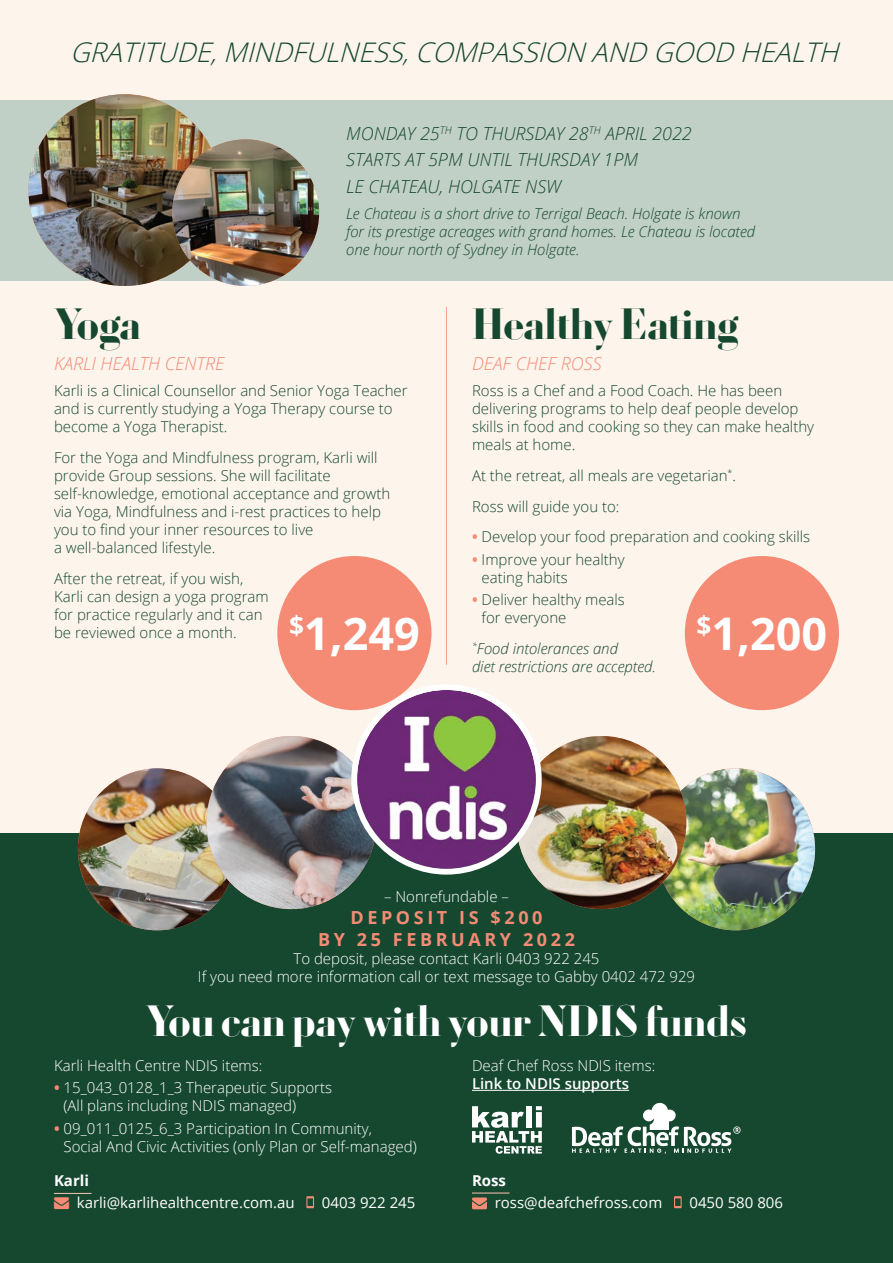
<style>
.page{position:relative;width:893px;height:1263px;background:#fff}
.page>*{position:absolute;margin:0;border:0;box-sizing:border-box;transform-origin:0 0}
.t1{font:700 45px "Louvette Banner";color:#fff}
.t2{font:700 45px "Louvette Banner";color:#164830}
.t3{font:700 45px "Open Sans";color:#fff}
.t4{font:italic 300 27px "Open Sans";color:#164830}
.t5{font:italic 300 18px/26.5px "Open Sans";color:#164830}
.t6{font:italic 300 18px "Open Sans";color:#f58b75}
.t7{font:700 18px/22.2px "Open Sans";letter-spacing:.2em;color:#f58b75;text-align:center}
.t8{font:300 15px/18px "Open Sans";color:#164830}
.t9{font:300 15px/18px "Open Sans";color:#fff}
.t10{font:italic 300 15px/18px "Open Sans";color:#164830}
.t11{font:15px "Open Sans";color:#fff}
.t12{font:600 15px "Open Sans";color:#fff}
.t13{font:700 15px "Open Sans";color:#fff}
.s1{font-weight:700;color:#f58b75}
.s2{color:#f58b75}
</style>
<div class="page">
<div style="left:0;top:0;width:893px;height:1048px;background:#fdf4ec"></div>
<div style="left:0;top:100px;width:893px;height:181px;background:#c1d0c6"></div>
<div style="left:0;top:833px;width:893px;height:430px;background:#164830"></div>
<hr style="left:472px;top:1090px;width:157px;height:1px;background:#fff">
<div style="left:277px;top:556px;width:154px;height:154px;background:#f58b75;border-radius:50%"></div>
<div style="left:685px;top:556px;width:154px;height:154px;background:#f58b75;border-radius:50%"></div>
<img style="left:78px;top:768px;width:133px;height:162px">
<svg style="left:306px;top:1196px;width:8px;height:12px"></svg>
<svg style="left:472px;top:1197px;width:15px;height:12px"></svg>
<svg style="left:674px;top:1196px;width:8px;height:12px"></svg>
<img style="left:28px;top:94px;width:193px;height:192px;border-radius:96px">
<img style="left:682px;top:768px;width:133px;height:162px">
<hr style="left:446px;top:307px;width:1px;height:358px;background:#f6a18b">
<hr style="left:472px;top:1193px;width:37px;height:1px;background:#fbc3b1">
<img style="left:172px;top:139px;width:147px;height:147px;border-radius:73px">
<img style="left:207px;top:736px;width:169px;height:173px">
<img style="left:516px;top:736px;width:170px;height:173px">
<img style="left:357px;top:690px;width:179px;height:179px;border-radius:89px">
<div style="left:351px;top:684px;width:191px;height:190px;border:6px solid #fff;border-radius:50%"></div>
<svg style="left:572px;top:1103px;width:168px;height:51px"></svg>
<hr style="left:54px;top:1193px;width:37px;height:1px;background:#fbc3b1">
<svg style="left:472px;top:1106px;width:70px;height:48px"></svg>
<h2 class="t4" style="left:70px;top:34px;width:779px">GRATITUDE,MINDFULNESS,COMPASSION AND GOOD HEALTH</h2>
<p class="t5" style="left:346px;top:119px;width:347px">MONDAY 25<sup>TH</sup> TO THURSDAY 28<sup>TH</sup> APRIL 2022<br>STARTS AT 5PM UNTIL THURSDAY 1PM<br>LE CHATEAU, HOLGATE NSW</p>
<p class="t10" style="left:346px;top:204px;width:411px">Le Chateau is a short drive to Terrigal Beach. Holgate is known for its prestige acreages with grand homes. Le Chateau is located one hour north of Sydney in Holgate.</p>
<h1 class="t2" style="left:472px;top:298px;width:268px">Healthy Eating</h1>
<p class="t6" style="left:472px;top:351px;width:131px">DEAF CHEF ROSS</p>
<p class="t8" style="left:472px;top:381px;width:344px">Ross is a Chef and a Food Coach. He has been delivering programs to help deaf people develop skills in food and cooking so they can make healthy meals at home.</p>
<p class="t8" style="left:472px;top:460px;width:265px;line-height:30.8px">At the retreat, all meals are vegetarian<sup>*</sup>.<br>Ross will guide you to:</p>
<p class="t8" style="left:472px;top:528px;width:340px"><span class="s1">•</span> Develop your food preparation and cooking skills</p>
<p class="t8" style="left:482px;top:550px;width:145px;text-indent:-10px"><span class="s1">•</span> Improve your healthy eating habits</p>
<p class="t8" style="left:482px;top:590px;width:145px;text-indent:-10px"><span class="s1">•</span> Deliver healthy meals for everyone</p>
<p class="t10" style="left:472px;top:639px;width:186px"><sup>*</sup>Food intolerances and<br>diet restrictions are accepted.</p>
<h1 class="t2" style="left:54px;top:298px;width:88px">Yoga</h1>
<p class="t6" style="left:54px;top:351px;width:172px">KARLI HEALTH CENTRE</p>
<p class="t8" style="left:54px;top:381px;width:355px">Karli is a Clinical Counsellor and Senior Yoga Teacher and is currently studying a Yoga Therapy course to become a Yoga Therapist.</p>
<p class="t8" style="left:54px;top:448px;width:338px">For the Yoga and Mindfulness program, Karli will provide Group sessions. She will facilitate self-knowledge, emotional acceptance and growth via Yoga, Mindfulness and i-rest practices to help you to find your inner resources to live<br>a well-balanced lifestyle.</p>
<p class="t8" style="left:54px;top:569px;width:216px">After the retreat, if you wish,<br>Karli can design a yoga program for practice regularly and it can be reviewed once a month.</p>
<h1 class="t3" style="left:289px;top:602px;width:132px"><sup>$</sup>1,249</h1>
<h1 class="t3" style="left:696px;top:602px;width:132px"><sup>$</sup>1,200</h1>
<p class="t9" style="left:384px;top:887px;width:126px">– Nonrefundable –</p>
<p class="t7" style="left:318px;top:906px;width:258px">DEPOSIT IS $200<br>BY 25 FEBRUARY 2022</p>
<p class="t9" style="left:198px;top:949px;width:499px;text-align:center">To deposit, please contact Karli 0403 922 245<br>If you need more information call or text message to Gabby 0402 472 929</p>
<h1 class="t1" style="left:146px;top:995px;width:603px">You can pay with your NDIS funds</h1>
<p class="t9" style="left:54px;top:1056px;width:210px">Karli Health Centre NDIS items:</p>
<p class="t9" style="left:64px;top:1078px;width:270px;text-indent:-10px"><span class="s1">•</span> 15_043_0128_1_3 Therapeutic Supports (All plans including NDIS managed)</p>
<p class="t9" style="left:64px;top:1119px;width:355px;text-indent:-10px"><span class="s1">•</span> 09_011_0125_6_3 Participation In Community,<br>Social And Civic Activities (only Plan or Self-managed)</p>
<p class="t9" style="left:472px;top:1056px;width:185px">Deaf Chef Ross NDIS items:</p>
<p class="t12" style="left:472px;top:1073px;width:159px">Link to NDIS supports</p>
<p class="t13" style="left:54px;top:1170px;width:36px">Karli</p>
<p class="t11" style="left:54px;top:1192px;width:242px"><span class="s2">→</span> karli@karlihealthcentre.com.au</p>
<p class="t11" style="left:322px;top:1192px;width:95px">0403 922 245</p>
<p class="t13" style="left:472px;top:1170px;width:36px">Ross</p>
<p class="t11" style="left:495px;top:1192px;width:169px">ross@deafchefross.com</p>
<p class="t11" style="left:689px;top:1192px;width:95px">0450 580 806</p>
</div>
